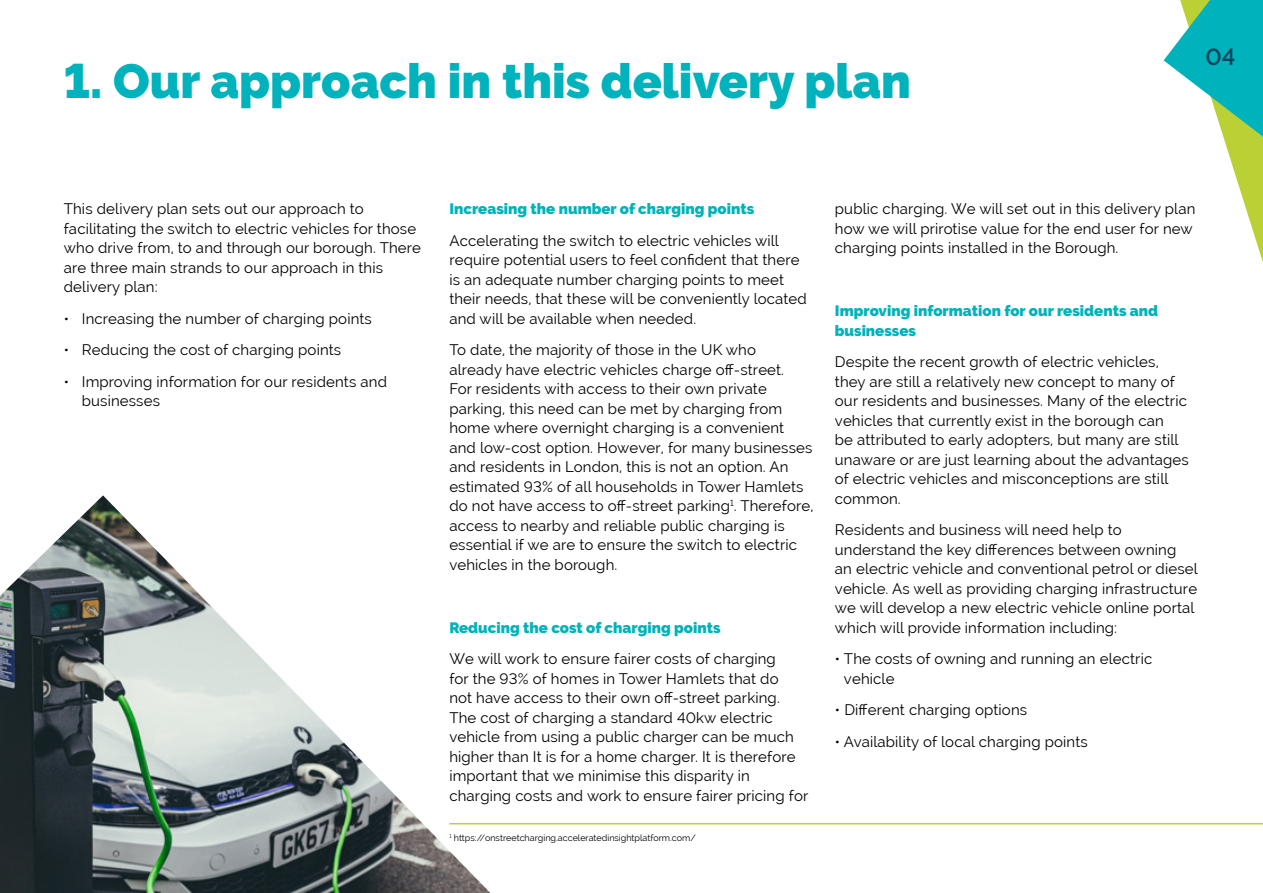
<style>
.page{position:relative;width:1263px;height:893px;background:#fff}
.page>*{position:absolute;margin:0;border:0;box-sizing:border-box;transform-origin:0 0}
.page_header{font:900 48px "Raleway";color:#00b2bb}
.t1{font:600 23.4px "Raleway";color:#00445e}
.body{font:15px/19.5px "Raleway";letter-spacing:.01em;color:#000}
.captions_and_highlig{font:900 15px/19.5px "Raleway";color:#00b2bb}
.t2{font:9px "Raleway";color:#000}
</style>
<div class="page">
<svg style="left:1163px;top:0;width:100px;height:262px"></svg>
<img style="left:0;top:495px;width:490px;height:398px">
<hr style="left:449px;top:823px;width:814px;height:1px;background:#bbd034">
<h1 class="page_header" style="left:64px;top:54px;width:849px">1. Our approach in this delivery plan</h1>
<h2 class="t1" style="left:1205px;top:44px;width:31px">04</h2>
<p class="body" style="left:64px;top:199px;width:359px">This delivery plan sets out our approach to facilitating the switch to electric vehicles for those who drive from, to and through our borough. There are three main strands to our approach in this delivery plan:</p>
<p class="body" style="left:64px;top:308px;width:310px">• Increasing the number of charging points</p>
<p class="body" style="left:64px;top:340px;width:279px">• Reducing the cost of charging points</p>
<p class="body" style="left:82px;top:371px;width:307px;text-indent:-18px">• Improving information for our residents and businesses</p>
<p class="captions_and_highlig" style="left:449px;top:199px;width:306px">Increasing the number of charging points</p>
<p class="body" style="left:449px;top:230px;width:359px">Accelerating the switch to electric vehicles will require potential users to feel confident that there is an adequate number charging points to meet their needs, that these will be conveniently located and will be available when needed.</p>
<p class="body" style="left:449px;top:340px;width:366px">To date, the majority of those in the UK who<br>already have electric vehicles charge off-street.<br>For residents with access to their own private parking, this need can be met by charging from home where overnight charging is a convenient and low-cost option. However, for many businesses and residents in London, this is not an option. An estimated 93% of all households in Tower Hamlets do not have access to off-street parking<sup>1</sup>. Therefore, access to nearby and reliable public charging is essential if we are to ensure the switch to electric vehicles in the borough.</p>
<p class="captions_and_highlig" style="left:449px;top:618px;width:273px">Reducing the cost of charging points</p>
<p class="body" style="left:449px;top:649px;width:361px">We will work to ensure fairer costs of charging<br>for the 93% of homes in Tower Hamlets that do<br>not have access to their own off-street parking.<br>The cost of charging a standard 40kw electric vehicle from using a public charger can be much higher than It is for a home charger. It is therefore important that we minimise this disparity in charging costs and work to ensure fairer pricing for</p>
<p class="t2" style="left:449px;top:832px;width:248px"><sup>1</sup> https://onstreetcharging.acceleratedinsightplatform.com/</p>
<p class="body" style="left:835px;top:199px;width:362px">public charging. We will set out in this delivery plan how we will prirotise value for the end user for new charging points installed in the Borough.</p>
<p class="captions_and_highlig" style="left:835px;top:301px;width:325px">Improving information for our residents and businesses</p>
<p class="body" style="left:835px;top:352px;width:355px">Despite the recent growth of electric vehicles, they are still a relatively new concept to many of our residents and businesses. Many of the electric vehicles that currently exist in the borough can<br>be attributed to early adopters, but many are still unaware or are just learning about the advantages of electric vehicles and misconceptions are still common.</p>
<p class="body" style="left:835px;top:520px;width:364px">Residents and business will need help to understand the key differences between owning<br>an electric vehicle and conventional petrol or diesel vehicle. As well as providing charging infrastructure we will develop a new electric vehicle online portal which will provide information including:</p>
<p class="body" style="left:844px;top:649px;width:310px;text-indent:-9px">• The costs of owning and running an electric vehicle</p>
<p class="body" style="left:835px;top:700px;width:194px">• Different charging options</p>
<p class="body" style="left:835px;top:731px;width:254px">• Availability of local charging points</p>
</div>
